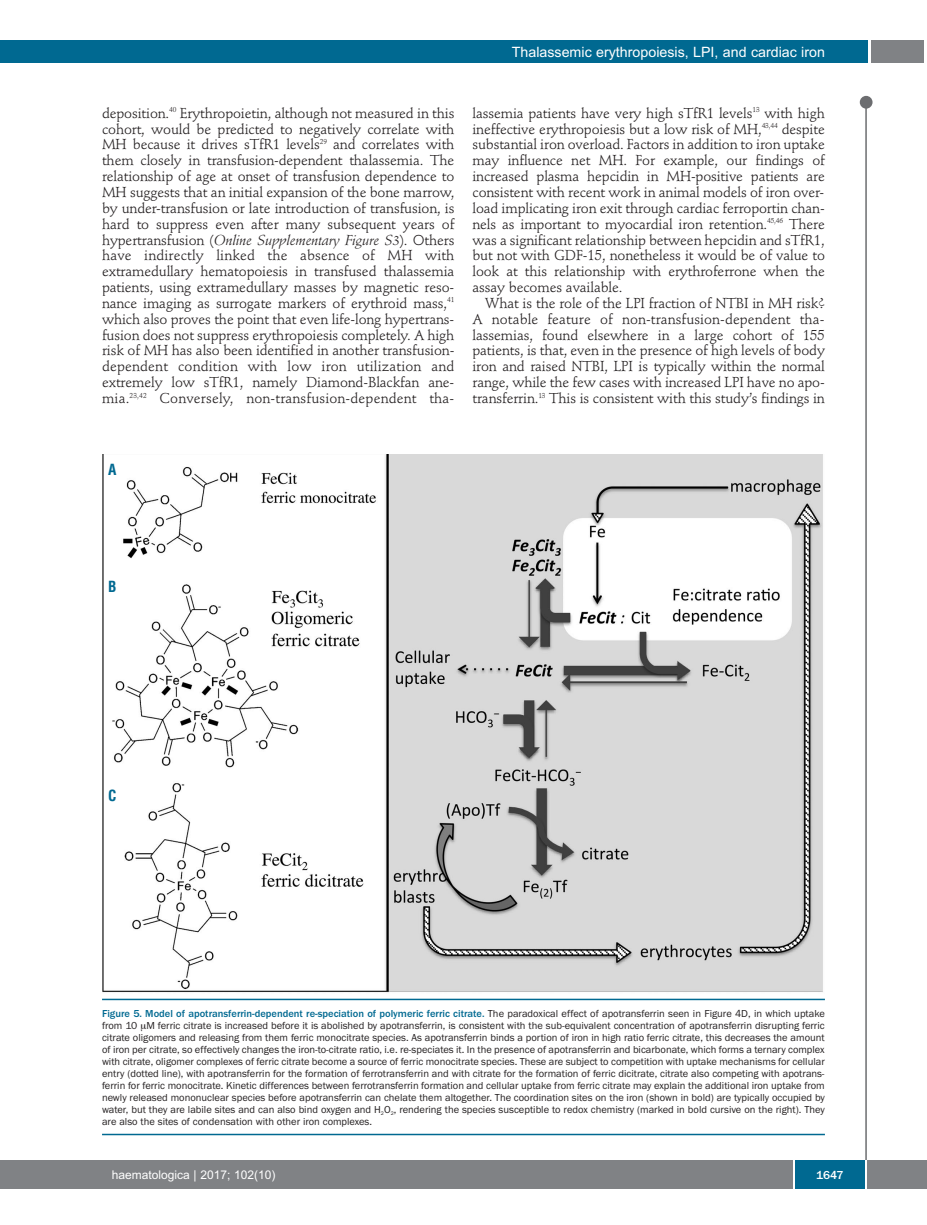
<style>
.page{position:relative;width:927px;height:1225px;background:#fff}
.page>*{position:absolute;margin:0;border:0;box-sizing:border-box;transform-origin:0 0}
.t1{font:700 condensed 15px "Helvetica";color:#006991}
.t2{font:14.25px/15.9px "Stempel Schneidler";letter-spacing:-.01em;color:#231f20;text-align:justify}
.t3{font:14.25px "Arial";color:#fff}
.t4{font:12px "Arial";color:#fff}
.t5{font:500 12px "Franklin Gothic";color:#fff}
.t6{font:10.5px/12px "Franklin Gothic";color:#231f20;text-align:justify}
.s1{font-style:italic}
.s2{font-weight:500;color:#006991}
</style>
<div class="page">
<div style="left:860px;top:96px;width:12px;height:13px;background:#6c6d70;border-radius:50%"></div>
<hr style="left:865px;top:98px;width:2px;height:1062px;background:#6c6d70">
<div style="left:871px;top:40px;width:52px;height:22px;background:#808285"></div>
<div style="left:18px;top:40px;width:849px;height:22px;background:#006991"></div>
<div style="left:17px;top:1160px;width:910px;height:28px;background:#808285"></div>
<div style="left:795px;top:1160px;width:70px;height:28px;background:#006991"></div>
<hr style="left:793px;top:1160px;width:2px;height:28px;background:#fff">
<hr style="left:865px;top:1160px;width:2px;height:28px;background:#fff">
<div style="left:0;top:40px;width:19px;height:22px;background:#006991"></div>
<div style="left:0;top:1160px;width:18px;height:28px;background:#808285"></div>
<img style="left:102px;top:455px;width:721px;height:538px">
<hr style="left:102px;top:998px;width:723px;height:2px;background:#006991">
<hr style="left:102px;top:1133px;width:723px;height:2px;background:#006991">
<p class="t3" style="left:512px;top:44px;width:315px">Thalassemic erythropoiesis, LPI, and cardiac iron</p>
<p class="t2" style="left:102px;top:106px;width:354px">deposition.<sup>40</sup> Erythropoietin, although not measured in this cohort, would be predicted to negatively correlate with MH because it drives sTfR1 levels<sup>29</sup> and correlates with them closely in transfusion-dependent thalassemia. The relationship of age at onset of transfusion dependence to MH suggests that an initial expansion of the bone marrow, by under-transfusion or late introduction of transfusion, is hard to suppress even after many subsequent years of hypertransfusion (<span class="s1">Online Supplementary Figure S3</span>). Others have indirectly linked the absence of MH with extramedullary hematopoiesis in transfused thalassemia patients, using extramedullary masses by magnetic reso&shy;nance imaging as surrogate markers of erythroid mass,<sup>41 </sup>which also proves the point that even life-long hypertrans&shy;fusion does not suppress erythropoiesis completely. A high risk of MH has also been identified in another transfusion&shy;dependent condition with low iron utilization and extremely low sTfR1, namely Diamond-Blackfan ane&shy;mia.<sup>23,42</sup> Conversely, non-transfusion-dependent tha-</p>
<p class="t2" style="left:472px;top:106px;width:354px">lassemia patients have very high sTfR1 levels<sup>13</sup> with high ineffective erythropoiesis but a low risk of MH,<sup>43,44</sup> despite substantial iron overload. Factors in addition to iron uptake may influence net MH. For example, our findings of increased plasma hepcidin in MH-positive patients are consistent with recent work in animal models of iron over&shy;load implicating iron exit through cardiac ferroportin chan&shy;nels as important to myocardial iron retention.<sup>45,46</sup> There was a significant relationship between hepcidin and sTfR1, but not with GDF-15, nonetheless it would be of value to look at this relationship with erythroferrone when the assay becomes available.</p>
<p class="t2" style="left:472px;top:296px;width:354px;text-indent:13px">What is the role of the LPI fraction of NTBI in MH risk?<br>A notable feature of non-transfusion-dependent tha&shy;lassemias, found elsewhere in a large cohort of 155 patients, is that, even in the presence of high levels of body iron and raised NTBI, LPI is typically within the normal range, while the few cases with increased LPI have no apo&shy;transferrin.<sup>13</sup> This is consistent with this study’s findings in</p>
<p class="t1" style="left:108px;top:461px;width:10px">A</p>
<p class="t1" style="left:108px;top:578px;width:10px">B</p>
<p class="t1" style="left:108px;top:787px;width:10px">C</p>
<p class="t6" style="left:102px;top:1007px;width:724px"><span class="s2">Figure 5. Model of apotransferrin-dependent re-speciation of polymeric ferric citrate.</span> The paradoxical effect of apotransferrin seen in Figure 4D, in which uptake from 10 M ferric citrate is increased before it is abolished by apotransferrin, is consistent with the sub-equivalent concentration of apotransferrin disrupting ferric citrate oligomers and releasing from them ferric monocitrate species. As apotransferrin binds a portion of iron in high ratio ferric citrate, this decreases the amount of iron per citrate, so effectively changes the iron-to-citrate ratio, i.e. re-speciates it. In the presence of apotransferrin and bicarbonate, which forms a ternary complex with citrate, oligomer complexes of ferric citrate become a source of ferric monocitrate species. These are subject to competition with uptake mechanisms for cellular entry (dotted line), with apotransferrin for the formation of ferrotransferrin and with citrate for the formation of ferric dicitrate, citrate also competing with apotrans&shy;ferrin for ferric monocitrate. Kinetic differences between ferrotransferrin formation and cellular uptake from ferric citrate may explain the additional iron uptake from newly released mononuclear species before apotransferrin can chelate them altogether. The coordination sites on the iron (shown in bold) are typically occupied by water, but they are labile sites and can also bind oxygen and H<sub>2</sub>O<sub>2</sub>, rendering the species susceptible to redox chemistry (marked in bold cursive on the right). They are also the sites of condensation with other iron complexes.</p>
<p class="t4" style="left:112px;top:1167px;width:165px">haematologica | 2017; 102(10)</p>
<p class="t5" style="left:816px;top:1167px;width:29px">1647</p>
</div>
